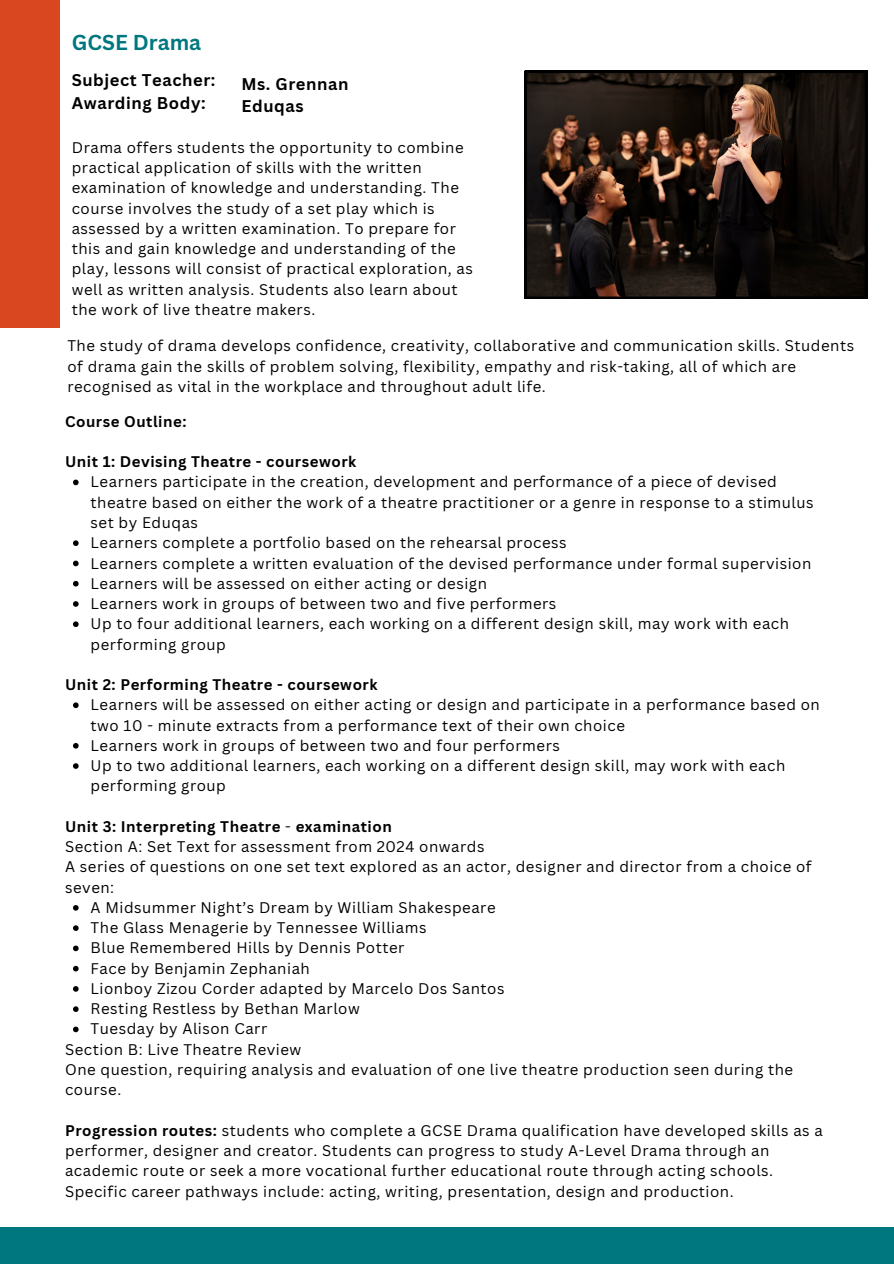
<style>
.page{position:relative;width:894px;height:1264px;background:#fff}
.page>*{position:absolute;margin:0;border:0;box-sizing:border-box;transform-origin:0 0}
.t1{font:700 21px "Canva Sans";color:#00777e}
.t2{font:700 16.5px/22.5px "Canva Sans";letter-spacing:.035em;color:#000}
.t3{font:15px/20.2px "Canva Sans";letter-spacing:.035em;color:#000}
.t4{font:700 15px "Canva Sans";letter-spacing:.035em;color:#000}
.s1{font-weight:400}
.s2{font-weight:700}
</style>
<div class="page">
<div style="left:0;top:0;width:60px;height:327px;background:#d94721"></div>
<div style="left:0;top:1227px;width:893px;height:36px;background:#00777e"></div>
<svg style="left:73px;top:479px;width:6px;height:6px"></svg>
<svg style="left:73px;top:540px;width:6px;height:6px"></svg>
<svg style="left:73px;top:560px;width:6px;height:6px"></svg>
<svg style="left:73px;top:581px;width:6px;height:5px"></svg>
<svg style="left:73px;top:601px;width:6px;height:5px"></svg>
<svg style="left:73px;top:621px;width:6px;height:6px"></svg>
<svg style="left:73px;top:702px;width:6px;height:6px"></svg>
<svg style="left:73px;top:743px;width:6px;height:5px"></svg>
<svg style="left:73px;top:763px;width:6px;height:5px"></svg>
<svg style="left:73px;top:905px;width:6px;height:5px"></svg>
<svg style="left:73px;top:925px;width:6px;height:5px"></svg>
<svg style="left:73px;top:945px;width:6px;height:6px"></svg>
<svg style="left:73px;top:965px;width:6px;height:6px"></svg>
<svg style="left:73px;top:986px;width:6px;height:5px"></svg>
<svg style="left:73px;top:1006px;width:6px;height:5px"></svg>
<svg style="left:73px;top:1026px;width:6px;height:6px"></svg>
<svg style="left:524px;top:71px;width:342px;height:228px;background:#261a13"></svg>
<h1 class="t1" style="left:72px;top:27px;width:131px">GCSE Drama</h1>
<p class="t2" style="left:72px;top:68px;width:145px">Subject Teacher:<br>Awarding Body:</p>
<p class="t3" style="left:72px;top:137px;width:402px">Drama offers students the opportunity to combine practical application of skills with the written examination of knowledge and understanding. The course involves the study of a set play which is assessed by a written examination. To prepare for this and gain knowledge and understanding of the play, lessons will consist of practical exploration, as well as written analysis. Students also learn about the work of live theatre makers.</p>
<p class="t3" style="left:67px;top:335px;width:788px">The study of drama develops confidence, creativity, collaborative and communication skills. Students of drama gain the skills of problem solving, flexibility, empathy and risk-taking, all of which are recognised as vital in the workplace and throughout adult life.</p>
<p class="t2" style="left:241px;top:72px;width:109px">Ms. Grennan<br>Eduqas</p>
<p class="t4" style="left:65px;top:410px;width:123px">Course Outline:</p>
<p class="t4" style="left:65px;top:451px;width:292px">Unit 1: Devising Theatre - coursework</p>
<p class="t3" style="left:91px;top:471px;width:724px">Learners participate in the creation, development and performance of a piece of devised theatre based on either the work of a theatre practitioner or a genre in response to a stimulus set by Eduqas<br>Learners complete a portfolio based on the rehearsal process<br>Learners complete a written evaluation of the devised performance under formal supervision Learners will be assessed on either acting or design<br>Learners work in groups of between two and five performers<br>Up to four additional learners, each working on a different design skill, may work with each performing group</p>
<p class="t4" style="left:65px;top:674px;width:314px">Unit 2: Performing Theatre - coursework</p>
<p class="t3" style="left:91px;top:694px;width:730px">Learners will be assessed on either acting or design and participate in a performance based on two 10 - minute extracts from a performance text of their own choice<br>Learners work in groups of between two and four performers<br>Up to two additional learners, each working on a different design skill, may work with each performing group</p>
<p class="t4" style="left:65px;top:815px;width:328px">Unit 3: Interpreting Theatre <span class="s1">-</span> examination</p>
<p class="t3" style="left:65px;top:836px;width:421px">Section A: Set Text for assessment from 2024 onwards</p>
<p class="t3" style="left:65px;top:856px;width:747px">A series of questions on one set text explored as an actor, designer and director from a choice of</p>
<p class="t3" style="left:65px;top:876px;width:51px">seven:</p>
<p class="t3" style="left:91px;top:897px;width:406px">A Midsummer Night’s Dream by William Shakespeare</p>
<p class="t3" style="left:91px;top:917px;width:337px">The Glass Menagerie by Tennessee Williams</p>
<p class="t3" style="left:91px;top:937px;width:315px">Blue Remembered Hills by Dennis Potter</p>
<p class="t3" style="left:91px;top:957px;width:221px">Face by Benjamin Zephaniah</p>
<p class="t3" style="left:91px;top:978px;width:415px">Lionboy Zizou Corder adapted by Marcelo Dos Santos</p>
<p class="t3" style="left:91px;top:998px;width:271px">Resting Restless by Bethan Marlow</p>
<p class="t3" style="left:91px;top:1018px;width:178px">Tuesday by Alison Carr</p>
<p class="t3" style="left:65px;top:1038px;width:238px">Section B: Live Theatre Review</p>
<p class="t3" style="left:65px;top:1059px;width:729px">One question, requiring analysis and evaluation of one live theatre production seen during the</p>
<p class="t3" style="left:65px;top:1079px;width:58px">course.</p>
<p class="t3" style="left:65px;top:1119px;width:759px"><span class="s2">Progression routes:</span> students who complete a GCSE Drama qualification have developed skills as a performer, designer and creator. Students can progress to study A-Level Drama through an academic route or seek a more vocational further educational route through acting schools.<br>Specific career pathways include: acting, writing, presentation, design and production.</p>
</div>
